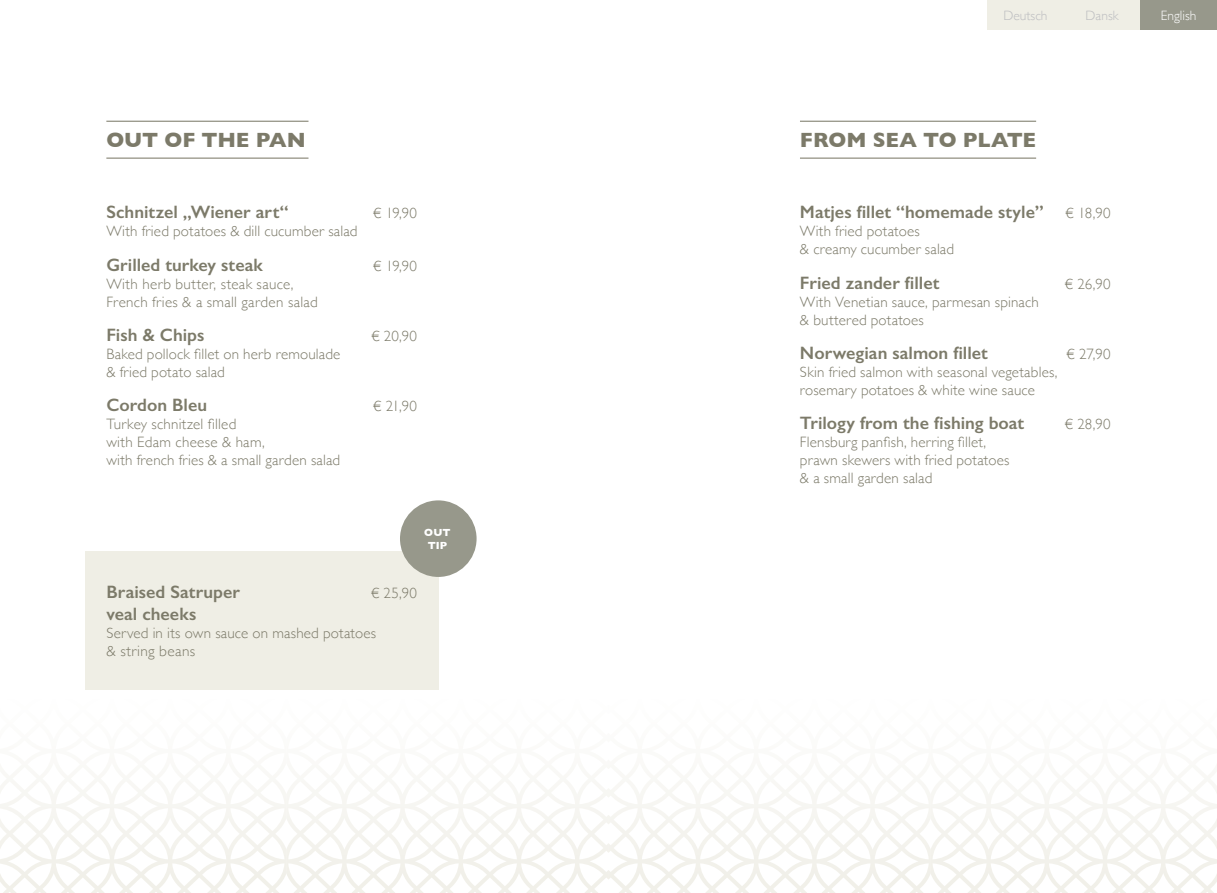
<style>
.page{position:relative;width:1217px;height:893px;background:#fff}
.page>*{position:absolute;margin:0;border:0;box-sizing:border-box;transform-origin:0 0}
.t1{font:700 21px "Gill Sans";letter-spacing:-.005em;color:#7c7a69}
.t2{font:600 18px "Gill Sans";color:#7c7a69}
.t3{font:300 15px/18px "Gill Sans";letter-spacing:.015em;color:#7c7a69}
.t4{font:300 13.5px "Gill Sans";color:#bcbdc0}
.t5{font:300 13.5px "Gill Sans";color:#fff}
.t6{font:700 10.5px/12.6px "Gill Sans";letter-spacing:.015em;color:#fff;text-align:center}
.s1{font-weight:300;font-size:15px}
</style>
<div class="page">
<svg style="left:930px;top:781px;width:286px;height:112px"></svg>
<svg style="left:608px;top:781px;width:322px;height:112px"></svg>
<svg style="left:0;top:781px;width:286px;height:112px"></svg>
<svg style="left:286px;top:781px;width:322px;height:112px"></svg>
<div style="left:1063px;top:0;width:77px;height:30px;background:#efeee5"></div>
<div style="left:1140px;top:0;width:76px;height:30px;background:#97988b"></div>
<div style="left:986px;top:0;width:77px;height:30px;background:#efeee5"></div>
<hr style="left:106px;top:121px;width:202px;height:1px;background:#7c7a69">
<hr style="left:106px;top:158px;width:202px;height:1px;background:#7c7a69">
<hr style="left:799px;top:121px;width:236px;height:1px;background:#7c7a69">
<hr style="left:799px;top:158px;width:236px;height:1px;background:#7c7a69">
<div style="left:85px;top:551px;width:353px;height:138px;background:#efeee5"></div>
<div style="left:400px;top:500px;width:76px;height:77px;background:#97988b;border-radius:50%"></div>
<h1 class="t1" style="left:106px;top:124px;width:201px">OUT OF THE PAN</h1>
<p class="t2" style="left:106px;top:201px;width:184px">Schnitzel „Wiener art“</p>
<p class="t3" style="left:373px;top:204px;width:45px">€ 19,90</p>
<p class="t3" style="left:106px;top:222px;width:253px">With fried potatoes &amp; dill cucumber salad</p>
<p class="t2" style="left:106px;top:254px;width:158px">Grilled turkey steak</p>
<p class="t3" style="left:373px;top:256px;width:45px">€ 19,90</p>
<p class="t3" style="left:106px;top:274px;width:213px">With herb butter, steak sauce,<br>French fries &amp; a small garden salad</p>
<p class="t2" style="left:106px;top:324px;width:99px">Fish &amp; Chips</p>
<p class="t3" style="left:371px;top:326px;width:47px">€ 20,90</p>
<p class="t3" style="left:106px;top:344px;width:235px">Baked pollock fillet on herb remoulade &amp; fried potato salad</p>
<p class="t2" style="left:106px;top:394px;width:102px">Cordon Bleu</p>
<p class="t3" style="left:373px;top:397px;width:45px">€ 21,90</p>
<p class="t3" style="left:106px;top:415px;width:235px">Turkey schnitzel filled<br>with Edam cheese &amp; ham,<br>with french fries &amp; a small garden salad</p>
<p class="t6" style="left:424px;top:526px;width:28px">OUT<br>TIP</p>
<p class="t2" style="left:106px;top:581px;width:135px">Braised Satruper</p>
<p class="t3" style="left:371px;top:583px;width:47px">€ 25,90</p>
<p class="t2" style="left:106px;top:602px;width:91px">veal cheeks</p>
<p class="t3" style="left:106px;top:623px;width:271px">Served in its own sauce on mashed potatoes &amp; string beans</p>
<p class="t4" style="left:1003px;top:4px;width:46px">Deutsch</p>
<p class="t4" style="left:1085px;top:4px;width:34px">Dansk</p>
<p class="t5" style="left:1160px;top:4px;width:37px">English</p>
<h1 class="t1" style="left:799px;top:124px;width:237px">FROM SEA TO PLATE</h1>
<p class="t2" style="left:799px;top:201px;width:312px">Matjes fillet “homemade style” <span class="s1">€ 18,90</span></p>
<p class="t3" style="left:799px;top:222px;width:156px">With fried potatoes<br>&amp; creamy cucumber salad</p>
<p class="t2" style="left:799px;top:272px;width:141px">Fried zander fillet</p>
<p class="t3" style="left:1064px;top:274px;width:47px">€ 26,90</p>
<p class="t3" style="left:799px;top:292px;width:240px">With Venetian sauce, parmesan spinach &amp; buttered potatoes</p>
<p class="t2" style="left:799px;top:342px;width:189px">Norwegian salmon fillet</p>
<p class="t3" style="left:1066px;top:344px;width:46px">€ 27,90</p>
<p class="t3" style="left:799px;top:362px;width:259px">Skin fried salmon with seasonal vegetables, rosemary potatoes &amp; white wine sauce</p>
<p class="t2" style="left:799px;top:412px;width:225px">Trilogy from the fishing boat</p>
<p class="t3" style="left:1064px;top:415px;width:47px">€ 28,90</p>
<p class="t3" style="left:799px;top:433px;width:211px">Flensburg panfish, herring fillet, prawn skewers with fried potatoes &amp; a small garden salad</p>
</div>
